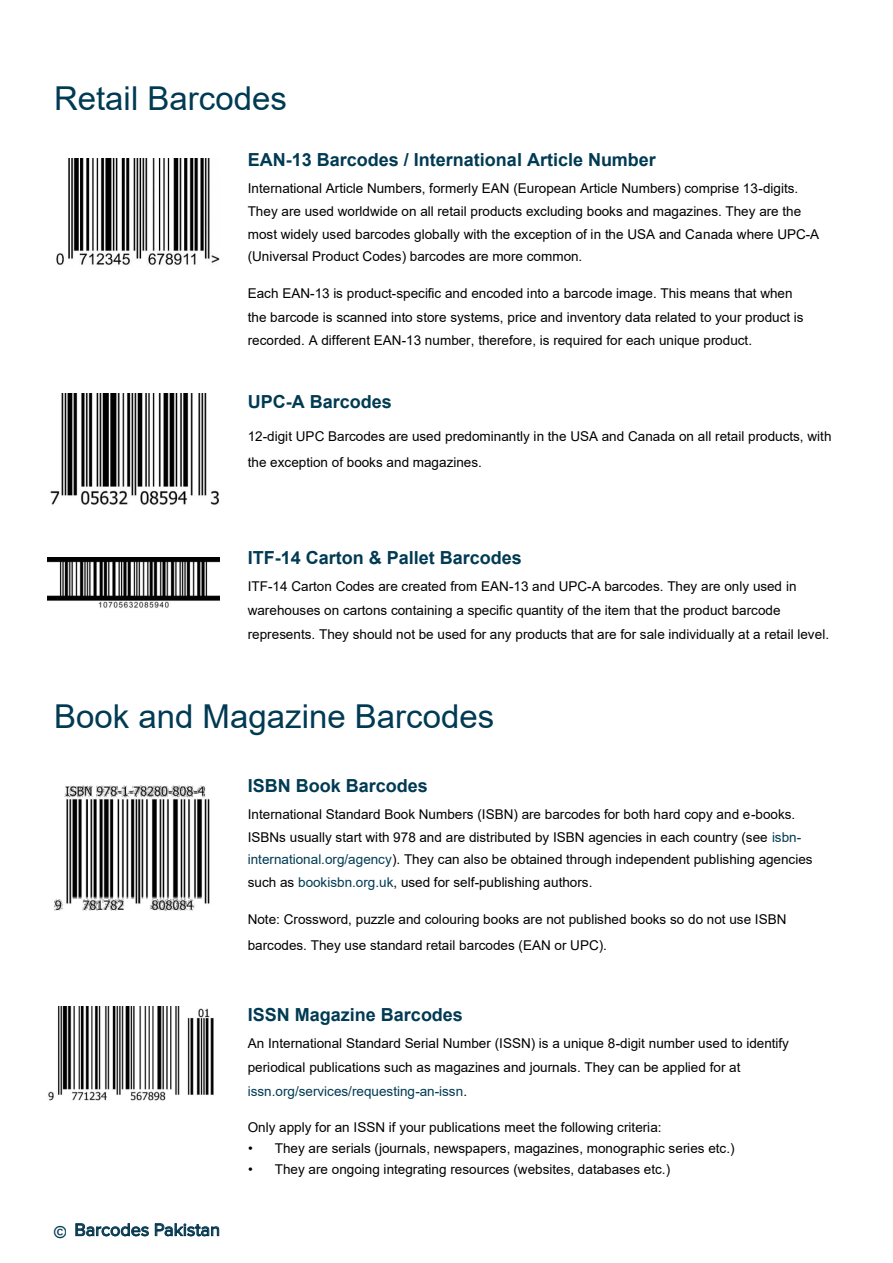
<style>
.page{position:relative;width:893px;height:1263px;background:#fff}
.page>*{position:absolute;margin:0;border:0;box-sizing:border-box;transform-origin:0 0}
.t1{font:33px "Arial";color:#003a53}
.t2{font:700 18px "Arial";color:#003a53}
.t3{font:18px "Proxima Nova";color:#063951}
.t4{font:700 16.5px "Arial";color:#003a53}
.t5{font:13.5px/22.8px "Arial";letter-spacing:.005em;color:#000}
.s1{color:#003a53}
</style>
<div class="page">
<img style="left:56px;top:158px;width:163px;height:107px">
<img style="left:50px;top:394px;width:169px;height:111px">
<img style="left:47px;top:557px;width:172px;height:51px">
<img style="left:54px;top:785px;width:156px;height:125px">
<img style="left:48px;top:1007px;width:166px;height:93px">
<svg style="left:75px;top:1223px;width:74px;height:13px"></svg>
<svg style="left:155px;top:1223px;width:64px;height:13px"></svg>
<h1 class="t1" style="left:54px;top:86px;width:234px">Retail Barcodes</h1>
<h2 class="t2" style="left:248px;top:153px;width:410px">EAN-13 Barcodes / International Article Number</h2>
<p class="t5" style="left:248px;top:178px;width:573px">International Article Numbers, formerly EAN (European Article Numbers) comprise 13-digits.<br>They are used worldwide on all retail products excluding books and magazines. They are the most widely used barcodes globally with the exception of in the USA and Canada where UPC-A (Universal Product Codes) barcodes are more common.</p>
<p class="t5" style="left:248px;top:283px;width:557px;line-height:23.7px">Each EAN-13 is product-specific and encoded into a barcode image. This means that when the barcode is scanned into store systems, price and inventory data related to your product is recorded. A different EAN-13 number, therefore, is required for each unique product.</p>
<h2 class="t2" style="left:248px;top:394px;width:146px">UPC-A Barcodes</h2>
<p class="t5" style="left:248px;top:424px;width:585px;line-height:26.4px">12-digit UPC Barcodes are used predominantly in the USA and Canada on all retail products, with the exception of books and magazines.</p>
<h2 class="t2" style="left:248px;top:551px;width:276px">ITF-14 Carton &amp; Pallet Barcodes</h2>
<p class="t5" style="left:248px;top:576px;width:583px;line-height:23.7px">ITF-14 Carton Codes are created from EAN-13 and UPC-A barcodes. They are only used in warehouses on cartons containing a specific quantity of the item that the product barcode represents. They should not be used for any products that are for sale individually at a retail level.</p>
<h1 class="t1" style="left:54px;top:704px;width:442px">Book and Magazine Barcodes</h1>
<h2 class="t2" style="left:248px;top:779px;width:182px">ISBN Book Barcodes</h2>
<p class="t5" style="left:248px;top:804px;width:566px">International Standard Book Numbers (ISBN) are barcodes for both hard copy and e-books.<br>ISBNs usually start with 978 and are distributed by ISBN agencies in each country (see <span class="s1">isbn&shy;international.org/agency</span>). They can also be obtained through independent publishing agencies such as <span class="s1">bookisbn.org.uk</span>, used for self-publishing authors.</p>
<p class="t5" style="left:248px;top:907px;width:540px;line-height:26.5px">Note: Crossword, puzzle and colouring books are not published books so do not use ISBN barcodes. They use standard retail barcodes (EAN or UPC).</p>
<h2 class="t2" style="left:248px;top:1008px;width:217px">ISSN Magazine Barcodes</h2>
<p class="t5" style="left:248px;top:1033px;width:543px;line-height:23.7px">An International Standard Serial Number (ISSN) is a unique 8-digit number used to identify periodical publications such as magazines and journals. They can be applied for at <span class="s1">issn.org/services/requesting-an-issn</span>.</p>
<p class="t5" style="left:248px;top:1118px;width:415px;line-height:21px">Only apply for an ISSN if your publications meet the following criteria: ï</p>
<p class="t5" style="left:275px;top:1138px;width:461px">They are serials (journals, newspapers, magazines, monographic series etc.)</p>
<p class="t5" style="left:248px;top:1159px;width:6px">ï</p>
<p class="t5" style="left:275px;top:1159px;width:397px">They are ongoing integrating resources (websites, databases etc.)</p>
<h2 class="t3" style="left:74px;top:1222px;width:147px">Barcodes Pakistan</h2>
<p class="t4" style="left:54px;top:1226px;width:227px">© International Barcodes Ltd</p>
</div>
